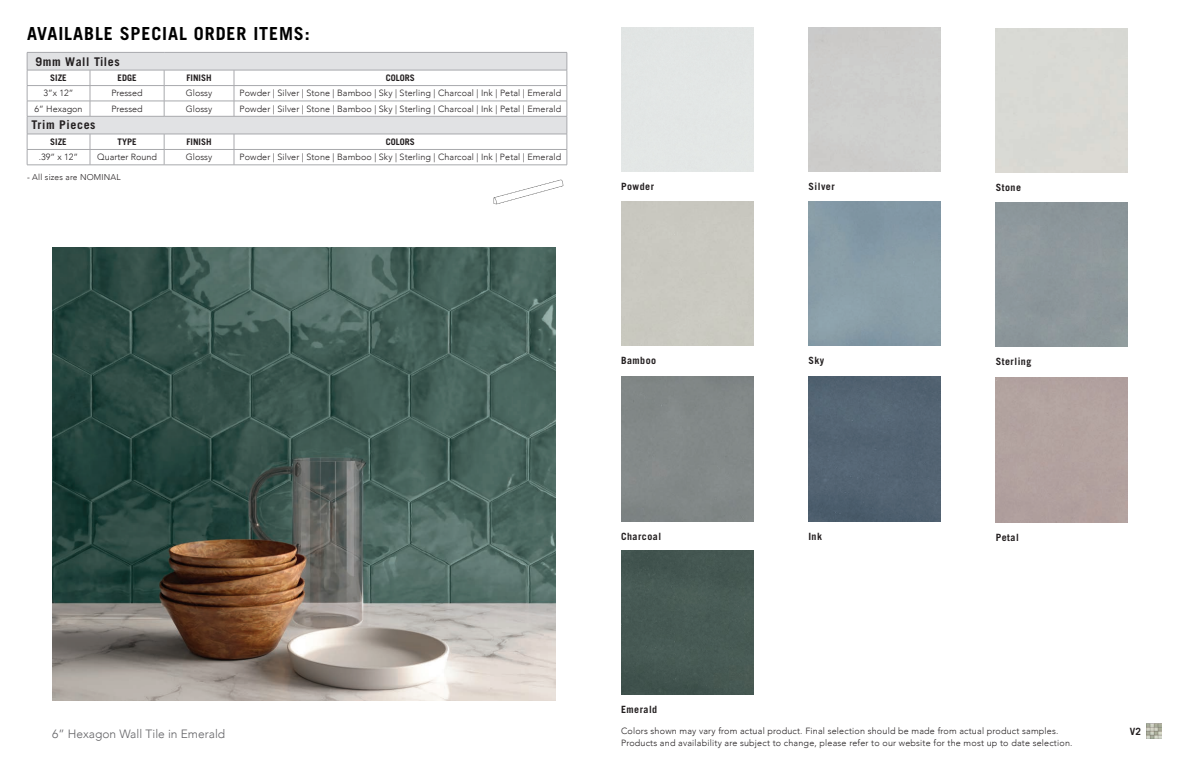
<style>
.page{position:relative;width:1188px;height:774px;background:#fff}
.page>*{position:absolute;margin:0;border:0;box-sizing:border-box;transform-origin:0 0}
.t1{font:700 18px "Trade Gothic LT Std";letter-spacing:.05em;color:#000}
.t2{font:300 12px "Avenir";color:#636366}
.t3{font:700 12px "Trade Gothic LT Std";letter-spacing:.05em;color:#231f20}
.t4{font:700 10px "Trade Gothic LT Std";letter-spacing:.05em;color:#231f20}
.t5{font:300 9px "Avenir";letter-spacing:.01em;color:#231f20}
.t6{font:700 9px "Trade Gothic LT Std";color:#231f20}
.t7{font:300 8.4px "Avenir";letter-spacing:.02em;color:#231f20}
</style>
<div class="page">
<img style="left:52px;top:247px;width:504px;height:453px">
<img style="left:1146px;top:723px;width:15px;height:16px">
<div style="left:808px;top:377px;width:133px;height:144px;background:#536372"></div>
<div style="left:621px;top:550px;width:132px;height:145px;background:#465853"></div>
<img style="left:493px;top:179px;width:70px;height:26px">
<svg style="left:28px;top:53px;width:539px;height:81px"></svg>
<hr style="left:27px;top:52px;width:63px;height:1px;background:#a8a9ad">
<hr style="left:90px;top:52px;width:74px;height:1px;background:#a8a9ad">
<hr style="left:164px;top:52px;width:70px;height:1px;background:#a8a9ad">
<hr style="left:234px;top:52px;width:333px;height:1px;background:#a8a9ad">
<hr style="left:27px;top:70px;width:63px;height:1px;background:#a8a9ad">
<hr style="left:90px;top:70px;width:74px;height:1px;background:#a8a9ad">
<hr style="left:164px;top:70px;width:70px;height:1px;background:#a8a9ad">
<hr style="left:234px;top:70px;width:333px;height:1px;background:#a8a9ad">
<hr style="left:27px;top:85px;width:63px;height:1px;background:#a8a9ad">
<hr style="left:90px;top:85px;width:74px;height:1px;background:#a8a9ad">
<hr style="left:164px;top:85px;width:70px;height:1px;background:#a8a9ad">
<hr style="left:234px;top:85px;width:333px;height:1px;background:#a8a9ad">
<hr style="left:27px;top:101px;width:63px;height:1px;background:#a8a9ad">
<hr style="left:90px;top:101px;width:74px;height:1px;background:#a8a9ad">
<svg style="left:90px;top:70px;width:1px;height:46px"></svg>
<hr style="left:164px;top:101px;width:70px;height:1px;background:#a8a9ad">
<svg style="left:164px;top:70px;width:1px;height:46px"></svg>
<hr style="left:234px;top:101px;width:333px;height:1px;background:#a8a9ad">
<svg style="left:234px;top:70px;width:1px;height:46px"></svg>
<hr style="left:27px;top:116px;width:63px;height:1px;background:#a8a9ad">
<hr style="left:90px;top:116px;width:74px;height:1px;background:#a8a9ad">
<hr style="left:164px;top:116px;width:70px;height:1px;background:#a8a9ad">
<hr style="left:234px;top:116px;width:333px;height:1px;background:#a8a9ad">
<hr style="left:27px;top:134px;width:63px;height:1px;background:#a8a9ad">
<hr style="left:90px;top:134px;width:74px;height:1px;background:#a8a9ad">
<hr style="left:164px;top:134px;width:70px;height:1px;background:#a8a9ad">
<hr style="left:234px;top:134px;width:333px;height:1px;background:#a8a9ad">
<hr style="left:27px;top:149px;width:63px;height:1px;background:#a8a9ad">
<svg style="left:27px;top:53px;width:1px;height:112px"></svg>
<hr style="left:90px;top:149px;width:74px;height:1px;background:#a8a9ad">
<svg style="left:90px;top:134px;width:1px;height:31px"></svg>
<hr style="left:164px;top:149px;width:70px;height:1px;background:#a8a9ad">
<svg style="left:164px;top:134px;width:1px;height:31px"></svg>
<hr style="left:234px;top:149px;width:333px;height:1px;background:#a8a9ad">
<svg style="left:234px;top:134px;width:1px;height:31px"></svg>
<svg style="left:567px;top:53px;width:1px;height:112px"></svg>
<hr style="left:27px;top:165px;width:63px;height:1px;background:#a8a9ad">
<hr style="left:90px;top:165px;width:74px;height:1px;background:#a8a9ad">
<hr style="left:164px;top:165px;width:70px;height:1px;background:#a8a9ad">
<hr style="left:234px;top:165px;width:333px;height:1px;background:#a8a9ad">
<p class="t1" style="left:27px;top:23px;width:284px">AVAILABLE SPECIAL ORDER ITEMS:</p>
<p class="t3" style="left:36px;top:54px;width:86px">9mm Wall Tiles</p>
<p class="t6" style="left:50px;top:72px;width:18px">SIZE</p>
<p class="t6" style="left:118px;top:72px;width:21px">EDGE</p>
<p class="t6" style="left:187px;top:72px;width:27px">FINISH</p>
<p class="t6" style="left:386px;top:72px;width:31px">COLORS</p>
<p class="t5" style="left:44px;top:88px;width:32px">3”x 12”</p>
<p class="t5" style="left:111px;top:88px;width:33px">Pressed</p>
<p class="t5" style="left:186px;top:88px;width:28px">Glossy</p>
<p class="t5" style="left:240px;top:88px;width:323px">Powder | Silver | Stone | Bamboo | Sky | Sterling | Charcoal | Ink | Petal | Emerald</p>
<p class="t5" style="left:35px;top:103px;width:50px">6” Hexagon</p>
<p class="t5" style="left:112px;top:103px;width:33px">Pressed</p>
<p class="t5" style="left:186px;top:103px;width:28px">Glossy</p>
<p class="t5" style="left:240px;top:103px;width:323px">Powder | Silver | Stone | Bamboo | Sky | Sterling | Charcoal | Ink | Petal | Emerald</p>
<p class="t3" style="left:32px;top:118px;width:66px">Trim Pieces</p>
<p class="t6" style="left:50px;top:136px;width:18px">SIZE</p>
<p class="t6" style="left:118px;top:136px;width:21px">TYPE</p>
<p class="t6" style="left:187px;top:136px;width:27px">FINISH</p>
<p class="t6" style="left:386px;top:136px;width:31px">COLORS</p>
<p class="t5" style="left:39px;top:152px;width:41px">.39” x 12”</p>
<p class="t5" style="left:97px;top:152px;width:61px">Quarter Round</p>
<p class="t5" style="left:186px;top:152px;width:28px">Glossy</p>
<p class="t5" style="left:240px;top:152px;width:323px">Powder | Silver | Stone | Bamboo | Sky | Sterling | Charcoal | Ink | Petal | Emerald</p>
<p class="t7" style="left:27px;top:172px;width:95px">- All sizes are NOMINAL</p>
<p class="t4" style="left:621px;top:180px;width:35px">Powder</p>
<p class="t4" style="left:808px;top:180px;width:28px">Silver</p>
<p class="t4" style="left:996px;top:181px;width:27px">Stone</p>
<p class="t4" style="left:621px;top:355px;width:37px">Bamboo</p>
<p class="t4" style="left:808px;top:355px;width:17px">Sky</p>
<p class="t4" style="left:996px;top:356px;width:37px">Sterling</p>
<p class="t4" style="left:621px;top:530px;width:42px">Charcoal</p>
<p class="t4" style="left:808px;top:530px;width:15px">Ink</p>
<p class="t4" style="left:996px;top:531px;width:25px">Petal</p>
<p class="t4" style="left:621px;top:703px;width:38px">Emerald</p>
<p class="t2" style="left:52px;top:727px;width:175px">6” Hexagon Wall Tile in Emerald</p>
<p class="t5" style="left:621px;top:726px;width:439px">Colors shown may vary from actual product. Final selection should be made from actual product samples.</p>
<p class="t5" style="left:621px;top:738px;width:453px">Products and availability are subject to change, please refer to our website for the most up to date selection.</p>
<p class="t4" style="left:1130px;top:725px;width:13px">V2</p>
</div>
